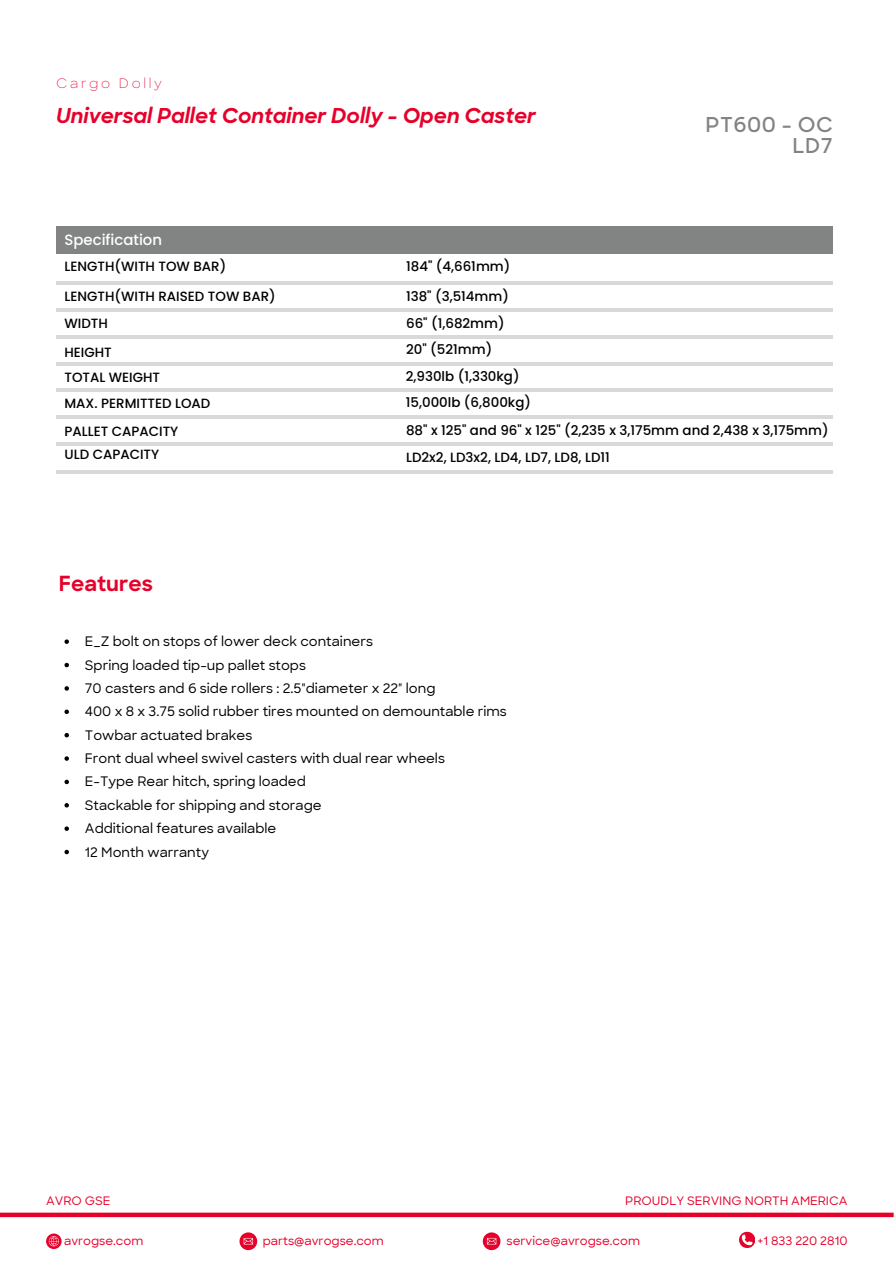
<style>
.page{position:relative;width:894px;height:1264px;background:#fff}
.page>*{position:absolute;margin:0;border:0;box-sizing:border-box;transform-origin:0 0}
.t1{font:italic 700 20.85px "Sharp Sans";color:#e6002a}
.t2{font:600 20.85px/21.3px "Sharp Sans";letter-spacing:.02em;color:#828383;text-align:right}
.t3{font:700 20.85px "Sharp Sans";color:#e6002a}
.t4{font:500 14.85px "Poppins";color:#fff}
.t5{font:500 13.35px "Sharp Sans";color:#000}
.t6{font:500 13.35px "Poppins";color:#000}
.t7{font:300 13.35px "Sharp Sans";letter-spacing:.2em;color:#e6002a}
.t8{font:500 11.85px "Sharp Sans";color:#e6002a}
</style>
<div class="page">
<div style="left:0;top:1212px;width:893px;height:5px;background:#e6002a"></div>
<hr style="left:56px;top:281px;width:776px;height:4px;background:#d9d9d9">
<hr style="left:56px;top:309px;width:776px;height:3px;background:#d9d9d9">
<hr style="left:56px;top:335px;width:776px;height:4px;background:#d9d9d9">
<hr style="left:56px;top:362px;width:776px;height:4px;background:#d9d9d9">
<hr style="left:56px;top:388px;width:776px;height:3px;background:#d9d9d9">
<hr style="left:56px;top:415px;width:776px;height:3px;background:#d9d9d9">
<hr style="left:56px;top:470px;width:776px;height:3px;background:#d9d9d9">
<div style="left:56px;top:226px;width:776px;height:27px;background:#828383"></div>
<hr style="left:56px;top:442px;width:776px;height:3px;background:#d9d9d9">
<svg style="left:64px;top:639px;width:5px;height:5px"></svg>
<svg style="left:64px;top:663px;width:5px;height:4px"></svg>
<svg style="left:64px;top:686px;width:5px;height:4px"></svg>
<svg style="left:64px;top:709px;width:5px;height:5px"></svg>
<svg style="left:64px;top:733px;width:5px;height:4px"></svg>
<svg style="left:64px;top:756px;width:5px;height:4px"></svg>
<svg style="left:64px;top:779px;width:5px;height:5px"></svg>
<svg style="left:64px;top:803px;width:5px;height:4px"></svg>
<svg style="left:64px;top:826px;width:5px;height:4px"></svg>
<svg style="left:64px;top:849px;width:5px;height:5px"></svg>
<svg style="left:482px;top:1232px;width:18px;height:18px"></svg>
<svg style="left:46px;top:1233px;width:16px;height:15px"></svg>
<svg style="left:739px;top:1231px;width:15px;height:17px"></svg>
<svg style="left:239px;top:1232px;width:18px;height:18px"></svg>
<h4 class="t7" style="left:56px;top:74px;width:107px">Cargo Dolly</h4>
<h5 class="t1" style="left:56px;top:102px;width:481px">Universal Pallet Container Dolly - Open Caster</h5>
<p class="t2" style="left:705px;top:114px;width:129px">PT600 - OC<br>LD7</p>
<p class="t4" style="left:64px;top:229px;width:99px">Specification</p>
<h6 class="t6" style="left:64px;top:257px;width:163px">LENGTH(WITH TOW BAR)</h6>
<p class="t6" style="left:406px;top:257px;width:106px">184" (4,661mm)</p>
<p class="t6" style="left:406px;top:287px;width:104px">138" (3,514mm)</p>
<p class="t6" style="left:406px;top:314px;width:100px">66" (1,682mm)</p>
<p class="t6" style="left:406px;top:340px;width:88px">20" (521mm)</p>
<h4 class="t6" style="left:64px;top:287px;width:213px">LENGTH(WITH RAISED TOW BAR)</h4>
<h5 class="t6" style="left:64px;top:314px;width:45px">WIDTH</h5>
<h2 class="t6" style="left:64px;top:342px;width:49px">HEIGHT</h2>
<h3 class="t6" style="left:64px;top:368px;width:97px">TOTAL WEIGHT</h3>
<h1 class="t6" style="left:405px;top:366px;width:115px">2,930lb (1,330kg)</h1>
<h5 class="t6" style="left:64px;top:394px;width:147px">MAX. PERMITTED LOAD</h5>
<h4 class="t6" style="left:405px;top:393px;width:127px">15,000lb (6,800kg)</h4>
<h4 class="t6" style="left:64px;top:422px;width:115px">PALLET CAPACITY</h4>
<p class="t6" style="left:406px;top:421px;width:424px">88" x 125" and 96" x 125" (2,235 x 3,175mm and 2,438 x 3,175mm)</p>
<h5 class="t6" style="left:64px;top:445px;width:96px">ULD CAPACITY</h5>
<p class="t6" style="left:406px;top:448px;width:205px">LD2x2, LD3x2, LD4, LD7, LD8, LD11</p>
<h5 class="t3" style="left:59px;top:575px;width:95px">Features</h5>
<h4 class="t5" style="left:85px;top:632px;width:289px">E_Z bolt on stops of lower deck containers</h4>
<h5 class="t5" style="left:85px;top:656px;width:222px">Spring loaded tip-up pallet stops</h5>
<p class="t5" style="left:85px;top:679px;width:352px">70 casters and 6 side rollers : 2.5"diameter x 22" long</p>
<h4 class="t5" style="left:85px;top:702px;width:423px">400 x 8 x 3.75 solid rubber tires mounted on demountable rims</h4>
<h5 class="t5" style="left:85px;top:726px;width:169px">Towbar actuated brakes</h5>
<p class="t5" style="left:85px;top:749px;width:361px">Front dual wheel swivel casters with dual rear wheels</p>
<h4 class="t5" style="left:85px;top:773px;width:222px">E-Type Rear hitch, spring loaded</h4>
<h5 class="t5" style="left:85px;top:796px;width:238px">Stackable for shipping and storage</h5>
<p class="t5" style="left:85px;top:819px;width:193px">Additional features available</p>
<h4 class="t5" style="left:85px;top:843px;width:126px">12 Month warranty</h4>
<p class="t8" style="left:46px;top:1193px;width:66px">AVRO GSE</p>
<p class="t8" style="left:625px;top:1193px;width:224px">PROUDLY SERVING NORTH AMERICA</p>
<h2 class="t8" style="left:64px;top:1232px;width:81px">avrogse.com</h2>
<p class="t8" style="left:263px;top:1232px;width:122px">parts@avrogse.com</p>
<p class="t8" style="left:506px;top:1232px;width:135px">service@avrogse.com</p>
<p class="t8" style="left:757px;top:1232px;width:91px">+1 833 220 2810</p>
</div>
